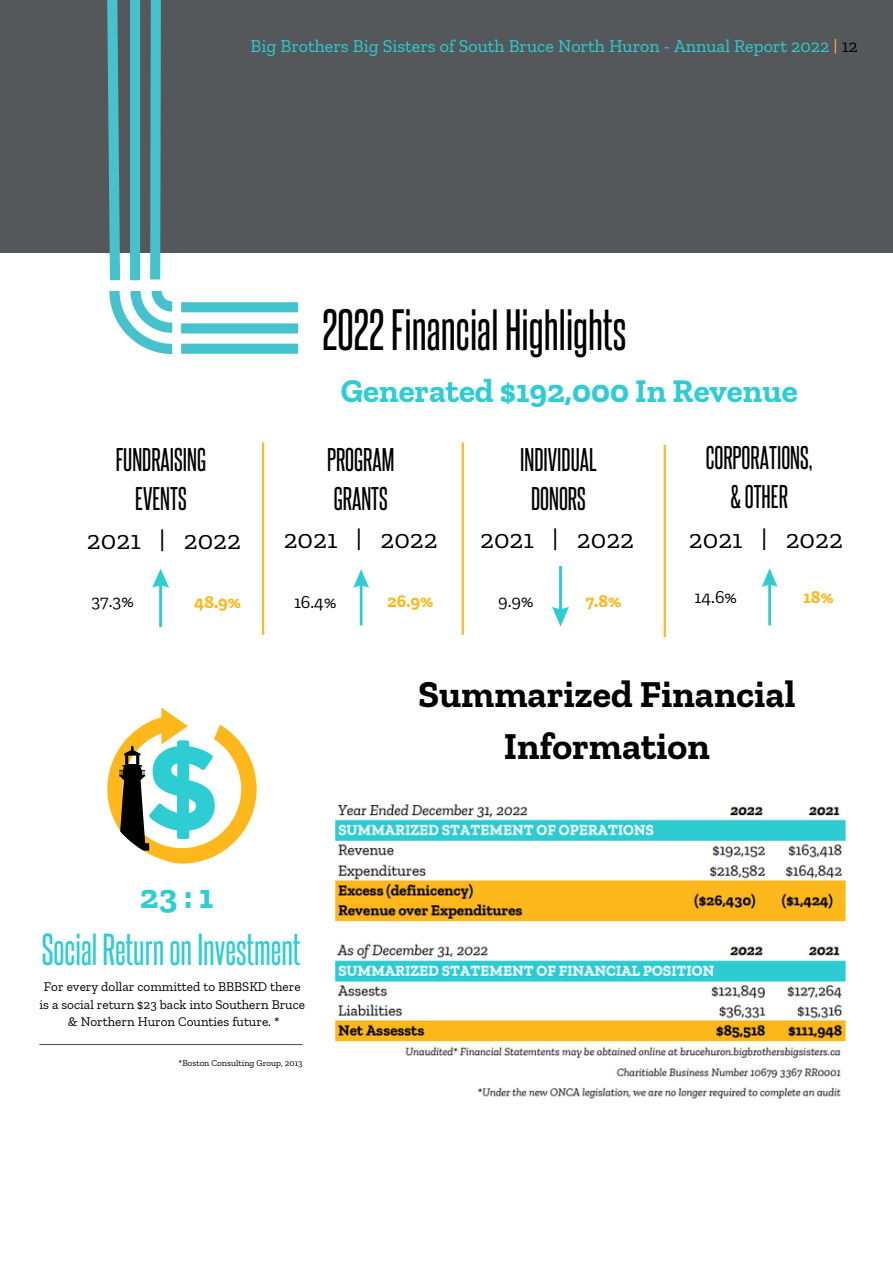
<style>
.page{position:relative;width:893px;height:1264px;background:#fff}
.page>*{position:absolute;margin:0;border:0;box-sizing:border-box;transform-origin:0 0}
.t1{font:49.5px "Steelfish Rg";color:#000}
.t2{font:38.1px "Steelfish Rg";color:#2dcdd3}
.t3{font:700 37.8px/52.1px "Zilla Slab";color:#000;text-align:center}
.t4{font:700 34.95px "Zilla Slab";color:#2dcdd3}
.t5{font:700 33px "Zilla Slab";color:#2dcdd3}
.t6{font:27.9px/38.4px "Steelfish Rg";color:#000;text-align:center}
.t7{font:27px "Zilla Slab";color:#000}
.t8{font:18px "Zilla Slab";color:#2dcdd3}
.t9{font:18px "Zilla Slab";color:#000}
.t10{font:700 18px "Zilla Slab";color:#ffb81c}
.t11{font:13.2px "Zilla Slab";color:#000}
.t12{font:9px "Zilla Slab";color:#000}
.s1{color:#ffb81c}
.s2{color:#000}
</style>
<div class="page">
<img style="left:109px;top:290px;width:64px;height:65px">
<div style="left:181px;top:302px;width:117px;height:10px;background:#45c2cc"></div>
<div style="left:181px;top:323px;width:117px;height:10px;background:#45c2cc"></div>
<div style="left:181px;top:343px;width:117px;height:11px;background:#45c2cc"></div>
<div style="left:0;top:0;width:892px;height:253px;background:#54585a"></div>
<svg style="left:150px;top:0;width:11px;height:280px;background:#47bac4"></svg>
<div style="left:130px;top:0;width:10px;height:280px;background:#45c2cc"></div>
<svg style="left:107px;top:0;width:14px;height:281px"></svg>
<hr style="left:262px;top:442px;width:2px;height:192px;background:#ffb81c">
<hr style="left:461px;top:442px;width:3px;height:192px;background:#ffb81c">
<hr style="left:663px;top:444px;width:2px;height:193px;background:#ffb81c">
<svg style="left:107px;top:707px;width:149px;height:157px"></svg>
<hr style="left:39px;top:1043px;width:263px;height:2px;background:#54585a">
<svg style="left:152px;top:569px;width:17px;height:58px"></svg>
<svg style="left:761px;top:568px;width:16px;height:57px"></svg>
<svg style="left:552px;top:566px;width:17px;height:60px"></svg>
<svg style="left:353px;top:569px;width:16px;height:56px"></svg>
<img style="left:335px;top:804px;width:511px;height:295px">
<p class="t8" style="left:250px;top:35px;width:608px">Big Brothers Big Sisters of South Bruce North Huron - Annual Report 2022 <span class="s1">|</span> <span class="s2">12</span></p>
<p class="t1" style="left:322px;top:298px;width:306px">2022FinancialHighlights</p>
<p class="t6" style="left:116px;top:439px;width:92px">FUNDRAISING</p>
<p class="t6" style="left:135px;top:478px;width:53px">EVENTS</p>
<p class="t5" style="left:341px;top:371px;width:458px">Generated $192,000 In Revenue</p>
<p class="t6" style="left:327px;top:439px;width:69px">PROGRAM</p>
<p class="t6" style="left:334px;top:478px;width:55px">GRANTS</p>
<p class="t6" style="left:520px;top:439px;width:78px">INDIVIDUAL<br>DONORS</p>
<p class="t6" style="left:705px;top:437px;width:108px">CORPORATIONS, &amp;OTHER</p>
<p class="t7" style="left:87px;top:524px;width:155px">2021 | 2022</p>
<p class="t7" style="left:284px;top:523px;width:155px">2021 | 2022</p>
<p class="t7" style="left:480px;top:523px;width:155px">2021 | 2022</p>
<p class="t7" style="left:689px;top:523px;width:155px">2021 | 2022</p>
<p class="t9" style="left:91px;top:590px;width:44px">37.3%</p>
<p class="t10" style="left:194px;top:591px;width:48px">48.9%</p>
<p class="t9" style="left:294px;top:591px;width:44px">16.4%</p>
<p class="t10" style="left:387px;top:590px;width:48px">26.9%</p>
<p class="t9" style="left:498px;top:590px;width:37px">9.9%</p>
<p class="t10" style="left:585px;top:590px;width:37px">7.8%</p>
<p class="t9" style="left:694px;top:586px;width:44px">14.6%</p>
<p class="t10" style="left:803px;top:586px;width:32px">18%</p>
<p class="t4" style="left:140px;top:875px;width:75px">23:1</p>
<p class="t2" style="left:42px;top:924px;width:260px">SocialReturnonInvestment</p>
<p class="t11" style="left:44px;top:978px;width:258px">For every dollar committed to BBBSKD there</p>
<p class="t11" style="left:39px;top:996px;width:267px">is a social return $23 back into Southern Bruce</p>
<p class="t11" style="left:68px;top:1013px;width:213px">&amp; Northern Huron Counties future. *</p>
<p class="t12" style="left:179px;top:1057px;width:125px">*Boston Consulting Group, 2013</p>
<p class="t3" style="left:418px;top:668px;width:379px">Summarized Financial<br>Information</p>
</div>
